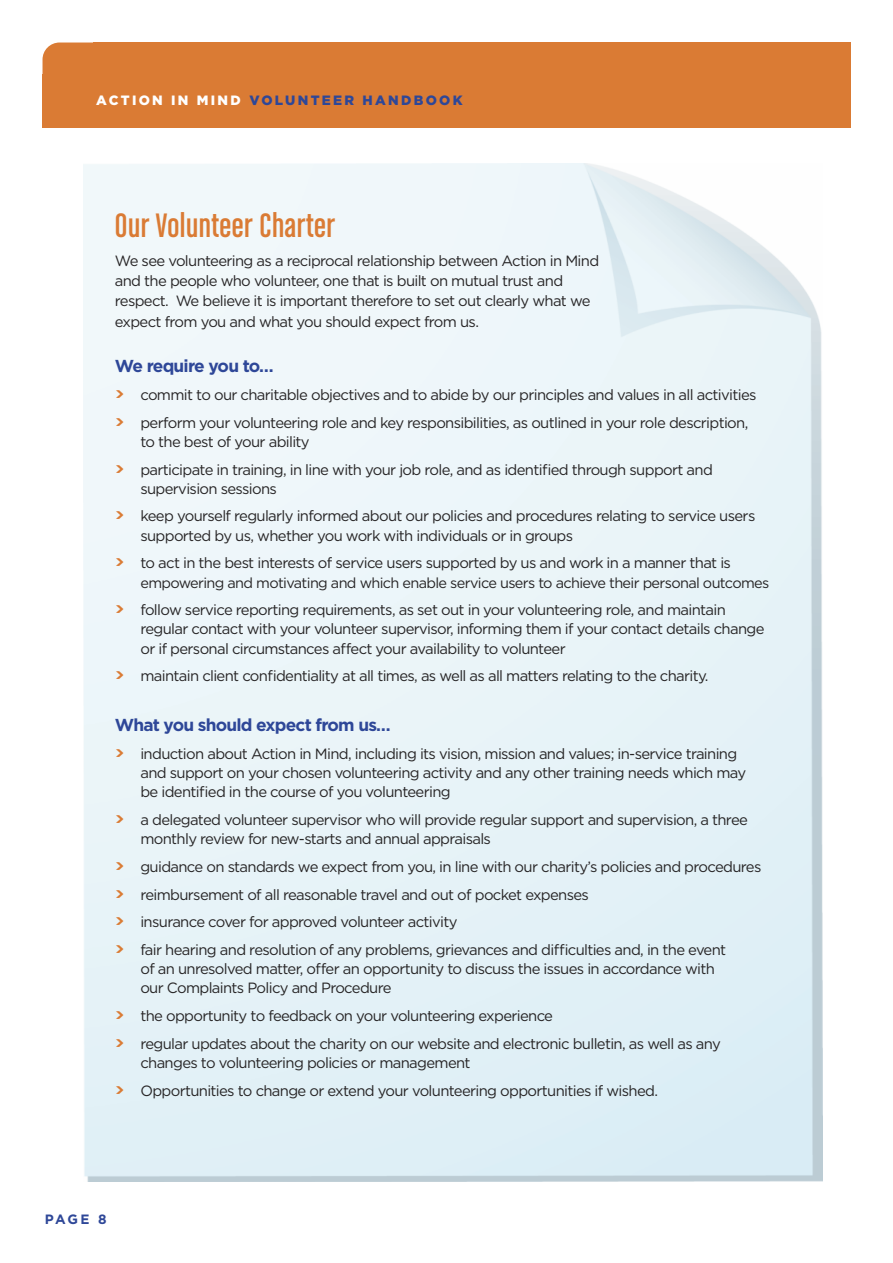
<style>
.page{position:relative;width:893px;height:1263px;background:#fff}
.page>*{position:absolute;margin:0;border:0;box-sizing:border-box;transform-origin:0 0}
.t1{font:36px "Chalet Comprime Cologne Sixty";letter-spacing:.015em;color:#da7b34}
.t2{font:700 17.25px "Gotham";letter-spacing:-.045em;color:#2e4798}
.t3{font:14.85px/27.8px "Gotham";letter-spacing:-.045em;color:#272526}
.t4{font:14.55px "Gotham";letter-spacing:-.045em;color:#272526}
.t5{font:900 13.5px "Gotham";letter-spacing:.17em;color:#2e4798}
.t6{font:700 13.5px "Gotham";color:#2e4798}
.s1{color:#fff}
.s2{font-family:"Neo Sans";font-weight:900;font-size:15.15px;color:#da7b34}
</style>
<div class="page">
<div style="left:93px;top:43px;width:757px;height:85px;background:#da7b34"></div>
<div style="left:43px;top:74px;width:694px;height:54px;background:#da7b34"></div>
<div style="left:43px;top:43px;width:295px;height:48px;background:#da7b34;border-radius:17px"></div>
<p class="t5" style="left:96px;top:95px;width:368px"><span class="s1">ACTION IN MIND</span> VOLUNTEER HANDBOOK</p>
<h1 class="t1" style="left:115px;top:204px;width:222px">Our Volunteer Charter</h1>
<p class="t3" style="left:115px;top:252px;width:486px;line-height:20.2px">We see volunteering as a reciprocal relationship between Action in Mind and the people who volunteer, one that is built on mutual trust and respect. We believe it is important therefore to set out clearly what we expect from you and what you should expect from us.</p>
<p class="t2" style="left:115px;top:360px;width:160px">We require you to…</p>
<p class="t3" style="left:115px;top:382px;width:643px"><span class="s2">&gt;</span> commit to our charitable objectives and to abide by our principles and values in all activities <span class="s2">&gt;</span> perform your volunteering role and key responsibilities, as outlined in your role description,</p>
<p class="t3" style="left:115px;top:429px;width:599px;text-indent:26px">to the best of your ability<br><span class="s2">&gt;</span> participate in training, in line with your job role, and as identified through support and</p>
<p class="t3" style="left:115px;top:476px;width:642px;text-indent:26px">supervision sessions<br><span class="s2">&gt;</span> keep yourself regularly informed about our policies and procedures relating to service users</p>
<p class="t3" style="left:115px;top:523px;width:618px;text-indent:26px">supported by us, whether you work with individuals or in groups<br><span class="s2">&gt;</span> to act in the best interests of service users supported by us and work in a manner that is</p>
<p class="t4" style="left:140px;top:577px;width:630px">empowering and motivating and which enable service users to achieve their personal outcomes</p>
<p class="t3" style="left:140px;top:602px;width:626px;line-height:19.2px;text-indent:-26px"><span class="s2">&gt;</span> follow service reporting requirements, as set out in your volunteering role, and maintain regular contact with your volunteer supervisor, informing them if your contact details change or if personal circumstances affect your availability to volunteer</p>
<p class="t3" style="left:115px;top:663px;width:595px"><span class="s2">&gt;</span> maintain client confidentiality at all times, as well as all matters relating to the charity.</p>
<p class="t2" style="left:115px;top:719px;width:277px">What you should expect from us…</p>
<p class="t3" style="left:140px;top:745px;width:607px;line-height:19.2px;text-indent:-26px"><span class="s2">&gt;</span> induction about Action in Mind, including its vision, mission and values; in-service training and support on your chosen volunteering activity and any other training needs which may be identified in the course of you volunteering</p>
<p class="t3" style="left:140px;top:811px;width:609px;line-height:19.2px;text-indent:-26px"><span class="s2">&gt;</span> a delegated volunteer supervisor who will provide regular support and supervision, a three monthly review for new-starts and annual appraisals</p>
<p class="t3" style="left:115px;top:854px;width:648px"><span class="s2">&gt;</span> guidance on standards we expect from you, in line with our charity’s policies and procedures <span class="s2">&gt;</span> reimbursement of all reasonable travel and out of pocket expenses<br><span class="s2">&gt;</span> insurance cover for approved volunteer activity<br><span class="s2">&gt;</span> fair hearing and resolution of any problems, grievances and difficulties and, in the event</p>
<p class="t3" style="left:140px;top:960px;width:576px;line-height:19.2px">of an unresolved matter, offer an opportunity to discuss the issues in accordance with our Complaints Policy and Procedure</p>
<p class="t3" style="left:115px;top:1003px;width:607px"><span class="s2">&gt;</span> the opportunity to feedback on your volunteering experience<br><span class="s2">&gt;</span> regular updates about the charity on our website and electronic bulletin, as well as any</p>
<p class="t3" style="left:115px;top:1050px;width:545px;text-indent:26px">changes to volunteering policies or management<br><span class="s2">&gt;</span> Opportunities to change or extend your volunteering opportunities if wished.</p>
<p class="t6" style="left:45px;top:1215px;width:63px">PAGE 8</p>
</div>
